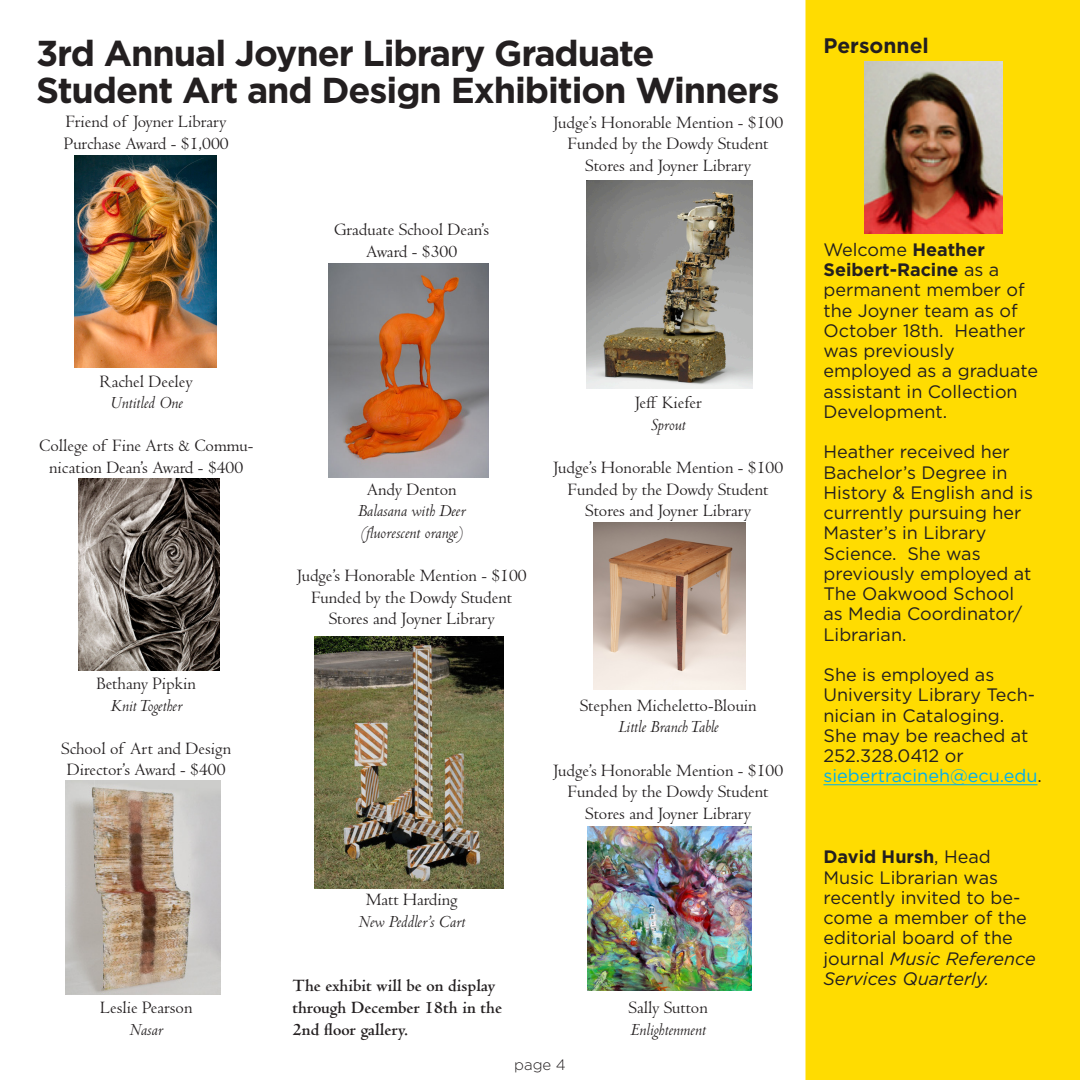
<style>
.page{position:relative;width:1080px;height:1080px;background:#fff}
.page>*{position:absolute;margin:0;border:0;box-sizing:border-box;transform-origin:0 0}
.t1{font:700 36px "Gotham";letter-spacing:-.03em;color:#231f20}
.t2{font:700 21px "Gotham";color:#231f20}
.t3{font:18px/21.6px "Centaur MT Std";color:#231f20;text-align:center}
.t4{font:18px/20.2px "Gotham";color:#231f20}
.t5{font:italic 18px "Centaur MT Std";color:#231f20}
.t6{font:700 18px/21.6px "Centaur MT Std";color:#231f20}
.t7{font:700 18px "Gotham";color:#231f20}
.t8{font:18px "Gotham";color:#00aeef}
.t9{font:300 15px "Gotham";color:#231f20}
.s1{font-weight:700}
.s2{font-weight:400}
.s3{color:#231f20}
.s4{font-style:italic}
</style>
<div class="page">
<img style="left:75px;top:156px;width:141px;height:211px">
<img style="left:587px;top:180px;width:165px;height:208px">
<img style="left:593px;top:523px;width:153px;height:166px">
<img style="left:588px;top:827px;width:163px;height:163px">
<img style="left:78px;top:479px;width:142px;height:191px">
<img style="left:65px;top:780px;width:155px;height:215px">
<img style="left:328px;top:264px;width:161px;height:214px">
<img style="left:314px;top:636px;width:189px;height:252px">
<div style="left:806px;top:0;width:274px;height:1080px;background:#ffdc01"></div>
<hr style="left:824px;top:785px;width:214px;height:1px;background:#00aeef">
<img style="left:864px;top:61px;width:138px;height:172px">
<p class="t1" style="left:36px;top:32px;width:620px">3rd Annual Joyner Library Graduate</p>
<p class="t1" style="left:36px;top:70px;width:745px">Student Art and Design Exhibition Winners</p>
<p class="t3" style="left:66px;top:111px;width:162px">Friend of Joyner Library</p>
<p class="t3" style="left:64px;top:133px;width:166px">Purchase Award - $1,000</p>
<p class="t3" style="left:334px;top:219px;width:156px">Graduate School Dean’s</p>
<p class="t3" style="left:366px;top:241px;width:92px">Award - $300</p>
<p class="t3" style="left:553px;top:112px;width:231px">Judge’s Honorable Mention - $100</p>
<p class="t3" style="left:568px;top:133px;width:202px">Funded by the Dowdy Student<br>Stores and Joyner Library</p>
<p class="t3" style="left:100px;top:371px;width:95px">Rachel Deeley</p>
<p class="t5" style="left:110px;top:391px;width:74px">Untitled One</p>
<p class="t3" style="left:39px;top:435px;width:216px">College of Fine Arts &amp; Commu&shy;nication Dean’s Award - $400</p>
<p class="t3" style="left:97px;top:673px;width:101px">Bethany Pipkin</p>
<p class="t5" style="left:110px;top:694px;width:73px">Knit Together</p>
<p class="t3" style="left:61px;top:738px;width:171px">School of Art and Design</p>
<p class="t3" style="left:67px;top:759px;width:160px">Director’s Award - $400</p>
<p class="t3" style="left:100px;top:997px;width:94px">Leslie Pearson</p>
<p class="t5" style="left:129px;top:1018px;width:35px">Nasar</p>
<p class="t3" style="left:367px;top:479px;width:91px">Andy Denton</p>
<p class="t5" style="left:358px;top:499px;width:109px">Balasana with Deer</p>
<p class="t5" style="left:360px;top:521px;width:105px">(fluorescent orange)</p>
<p class="t3" style="left:297px;top:565px;width:231px">Judge’s Honorable Mention - $100</p>
<p class="t3" style="left:311px;top:587px;width:202px">Funded by the Dowdy Student<br>Stores and Joyner Library</p>
<p class="t3" style="left:635px;top:392px;width:68px">Jeff Kiefer</p>
<p class="t5" style="left:651px;top:413px;width:36px">Sprout</p>
<p class="t3" style="left:553px;top:457px;width:231px">Judge’s Honorable Mention - $100</p>
<p class="t3" style="left:568px;top:479px;width:202px">Funded by the Dowdy Student<br>Stores and Joyner Library</p>
<p class="t3" style="left:366px;top:889px;width:94px">Matt Harding</p>
<p class="t5" style="left:358px;top:910px;width:108px">New Peddler’s Cart</p>
<p class="t6" style="left:292px;top:976px;width:211px">The exhibit will be on display through December 18th in the<br>2nd floor gallery.</p>
<p class="t3" style="left:580px;top:695px;width:178px">Stephen Micheletto-Blouin</p>
<p class="t5" style="left:618px;top:716px;width:102px">Little Branch Table</p>
<p class="t3" style="left:553px;top:760px;width:231px">Judge’s Honorable Mention - $100</p>
<p class="t3" style="left:568px;top:781px;width:202px">Funded by the Dowdy Student<br>Stores and Joyner Library</p>
<p class="t3" style="left:629px;top:997px;width:81px">Sally Sutton</p>
<p class="t5" style="left:631px;top:1018px;width:77px">Enlightenment</p>
<p class="t9" style="left:514px;top:1057px;width:53px">page 4</p>
<p class="t2" style="left:824px;top:34px;width:107px">Personnel</p>
<p class="t4" style="left:824px;top:239px;width:163px">Welcome <span class="s1">Heather</span></p>
<p class="t7" style="left:824px;top:259px;width:177px">Seibert-Racine <span class="s2">as a</span></p>
<p class="t4" style="left:824px;top:280px;width:203px">permanent member of the Joyner team as of<br>October 18th. Heather was previously</p>
<p class="t4" style="left:824px;top:361px;width:216px">employed as a graduate assistant in Collection<br>Development.</p>
<p class="t4" style="left:824px;top:442px;width:211px">Heather received her<br>Bachelor’s Degree in<br>History &amp; English and is currently pursuing her<br>Master’s in Library</p>
<p class="t4" style="left:824px;top:543px;width:159px">Science. She was</p>
<p class="t4" style="left:824px;top:563px;width:210px">previously employed at<br>The Oakwood School as Media Coordinator/<br>Librarian.</p>
<p class="t4" style="left:824px;top:664px;width:213px">She is employed as<br>University Library Tech&shy;nician in Cataloging.<br>She may be reached at<br>252.328.0412 or</p>
<p class="t8" style="left:824px;top:766px;width:220px">siebertracineh@ecu.edu<span class="s3">.</span></p>
<p class="t7" style="left:824px;top:847px;width:169px">David Hursh<span class="s2">, Head</span></p>
<p class="t4" style="left:824px;top:867px;width:214px">Music Librarian was recently invited to be&shy;come a member of the editorial board of the journal <span class="s4">Music Reference<br>Services Quarterly.</span></p>
</div>
